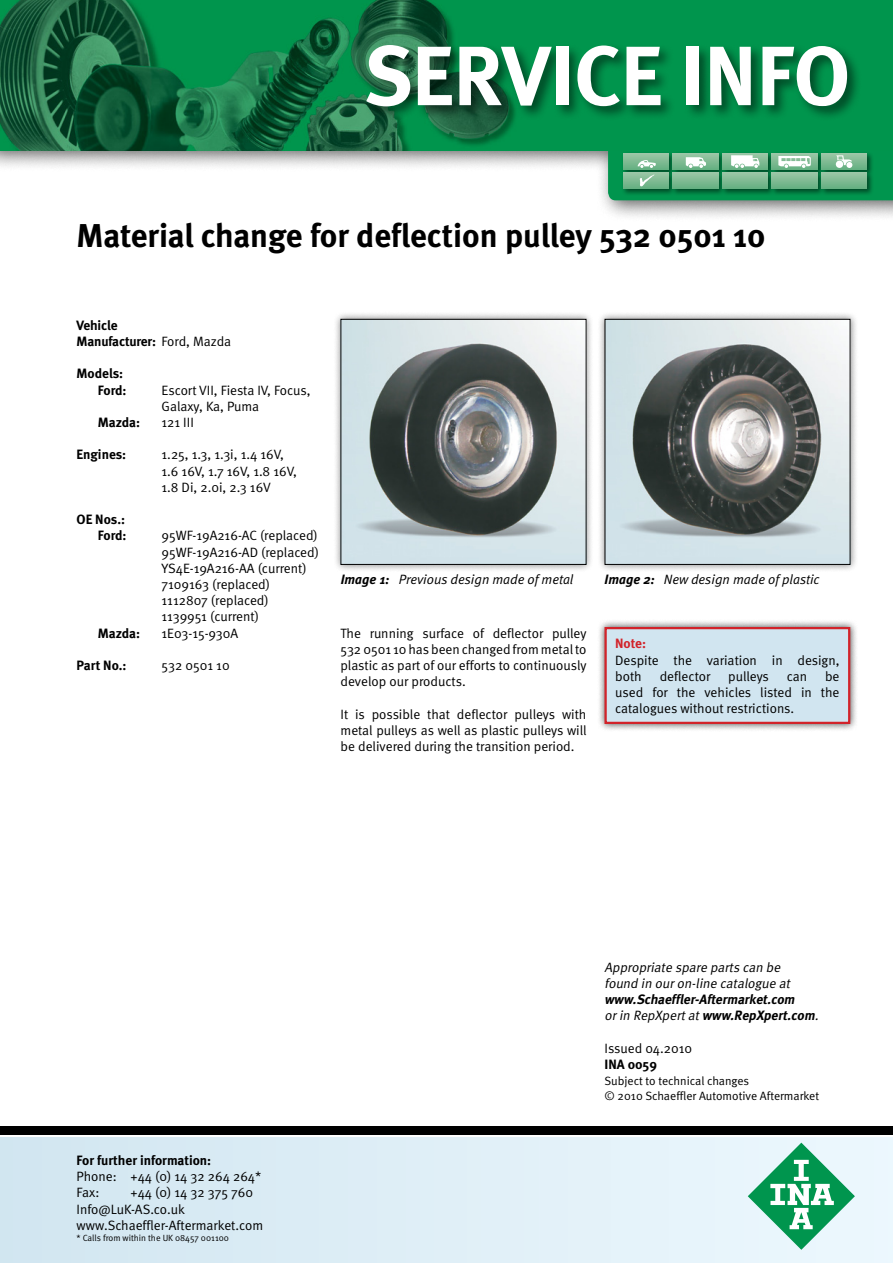
<style>
.page{position:relative;width:893px;height:1263px;background:#fff}
.page>*{position:absolute;margin:0;border:0;box-sizing:border-box;transform-origin:0 0}
.t1{font:700 84px "Meta";color:#fff}
.t2{font:700 33px "Meta";color:#000}
.t3{font:13.5px/16.2px "Meta Normal";color:#000}
.t4{font:700 13.5px/16.2px "Meta";letter-spacing:-.005em;color:#000;text-align:right}
.t5{font:italic 13.5px "Meta Normal";color:#000}
.t6{font:italic 700 13.5px/16.2px "Meta";color:#000}
.t7{font:italic 13.5px/16.2px "Meta Normal";color:#000}
.t8{font:700 13.5px "Meta";color:#d2232a}
.t9{font:12px/14.4px "Meta Normal";color:#000}
.t10{font:9px "Meta Normal";color:#000}
.s1{font-family:"Meta Normal";font-weight:400}
.s2{font-family:"Meta";font-weight:700}
</style>
<div class="page">
<div style="left:597px;top:619px;width:261px;height:113px;background:#000;opacity:.7"></div>
<div style="left:606px;top:628px;width:243px;height:95px;background:#d1e5f0"></div>
<div style="left:604px;top:627px;width:246px;height:97px;border:2px solid #d2232a"></div>
<div style="left:333px;top:311px;width:261px;height:262px;background:#000;opacity:.5"></div>
<img style="left:342px;top:321px;width:242px;height:242px">
<div style="left:340px;top:319px;width:246px;height:246px;border:1px solid #000"></div>
<div style="left:597px;top:311px;width:261px;height:262px;background:#000;opacity:.5"></div>
<img style="left:607px;top:321px;width:241px;height:242px">
<div style="left:605px;top:319px;width:245px;height:246px;border:1px solid #000"></div>
<div style="left:0;top:1137px;width:893px;height:126px;background:linear-gradient(to right,#d2e6f0,#edf8fe)"></div>
<div style="left:0;top:1126px;width:893px;height:9px;background:#000"></div>
<svg style="left:747px;top:1141px;width:109px;height:110px;background:#95d2bb"></svg>
<div style="left:0;top:0;width:893px;height:222px;background:#000;opacity:.6"></div>
<img style="left:0;top:0;width:893px;height:150px">
<div style="left:362px;top:41px;width:500px;height:80px;background:#000;opacity:.5"></div>
<svg style="left:608px;top:150px;width:285px;height:50px;background:#50a778"></svg>
<h1 class="t1" style="left:364px;top:23px;width:488px">SERVICE INFO</h1>
<h2 class="t2" style="left:77px;top:214px;width:690px">Material change for deflection pulley 532 0501 10</h2>
<p class="t4" style="left:77px;top:317px;width:156px;text-align:left">Vehicle<br>Manufacturer: <span class="s1">Ford, Mazda</span></p>
<p class="t4" style="left:77px;top:365px;width:51px">Models:<br>Ford:</p>
<p class="t3" style="left:162px;top:382px;width:151px">Escort VII, Fiesta IV, Focus,<br>Galaxy, Ka, Puma</p>
<p class="t4" style="left:98px;top:414px;width:44px">Mazda:</p>
<p class="t3" style="left:162px;top:414px;width:34px">121 III</p>
<p class="t4" style="left:77px;top:446px;width:51px">Engines:</p>
<p class="t3" style="left:162px;top:446px;width:137px">1.25, 1.3, 1.3i, 1.4 16V,<br>1.6 16V, 1.7 16V, 1.8 16V,<br>1.8 Di, 2.0i, 2.3 16V</p>
<p class="t4" style="left:77px;top:511px;width:51px">OE Nos.:<br>Ford:</p>
<p class="t3" style="left:162px;top:527px;width:159px">95WF-19A216-AC (replaced)<br>95WF-19A216-AD (replaced)<br>YS4E-19A216-AA (current)<br>7109163 (replaced)<br>1112807 (replaced)<br>1139951 (current)</p>
<p class="t4" style="left:98px;top:624px;width:44px">Mazda:</p>
<p class="t3" style="left:162px;top:625px;width:78px">1E03-15-930A</p>
<p class="t4" style="left:77px;top:657px;width:51px">Part No.:</p>
<p class="t3" style="left:162px;top:657px;width:70px">532 0501 10</p>
<p class="t5" style="left:341px;top:571px;width:234px"><span class="s2">Image 1:</span> Previous design made of metal</p>
<p class="t5" style="left:605px;top:571px;width:216px"><span class="s2">Image 2:</span> New design made of plastic</p>
<p class="t3" style="left:340px;top:625px;width:248px;text-align:justify">The running surface of deflector pulley 532 0501 10 has been changed from metal to plastic as part of our efforts to continuously develop our products.</p>
<p class="t3" style="left:340px;top:706px;width:248px;text-align:justify">It is possible that deflector pulleys with metal pulleys as well as plastic pulleys will be delivered during the transition period.</p>
<p class="t8" style="left:615px;top:635px;width:32px">Note:</p>
<p class="t3" style="left:615px;top:652px;width:226px">Despite the variation in design, both</p>
<p class="t3" style="left:660px;top:668px;width:52px">deflector</p>
<p class="t3" style="left:728px;top:668px;width:42px">pulleys</p>
<p class="t3" style="left:787px;top:668px;width:22px">can</p>
<p class="t3" style="left:615px;top:668px;width:226px;text-align:justify;text-indent:210px">be used for the vehicles listed in the catalogues without restrictions.</p>
<p class="t4" style="left:77px;top:1152px;width:136px">For further information:</p>
<p class="t3" style="left:77px;top:1168px;width:186px">Phone: +44 (0) 14 32 264 264*<br>Fax:</p>
<p class="t3" style="left:77px;top:1184px;width:188px;text-indent:54px">+44 (0) 14 32 375 760<br>Info@LuK-AS.co.uk www.Schaeffler-Aftermarket.com</p>
<p class="t10" style="left:77px;top:1232px;width:154px">* Calls from within the UK 08457 001100</p>
<p class="t7" style="left:604px;top:959px;width:190px">Appropriate spare parts can be found in ouron-line catalogue at</p>
<p class="t6" style="left:604px;top:991px;width:218px">www.Schaeffler-Aftermarket.com <span class="s1">orin RepXpertat</span>www.RepXpert.com<span class="s1">.</span></p>
<p class="t3" style="left:604px;top:1040px;width:89px">Issued 04.2010</p>
<p class="t4" style="left:604px;top:1055px;width:54px">INA 0059</p>
<p class="t9" style="left:604px;top:1074px;width:216px">Subject to technical changes<br>© 2010 Schaeffler Automotive Aftermarket</p>
</div>
